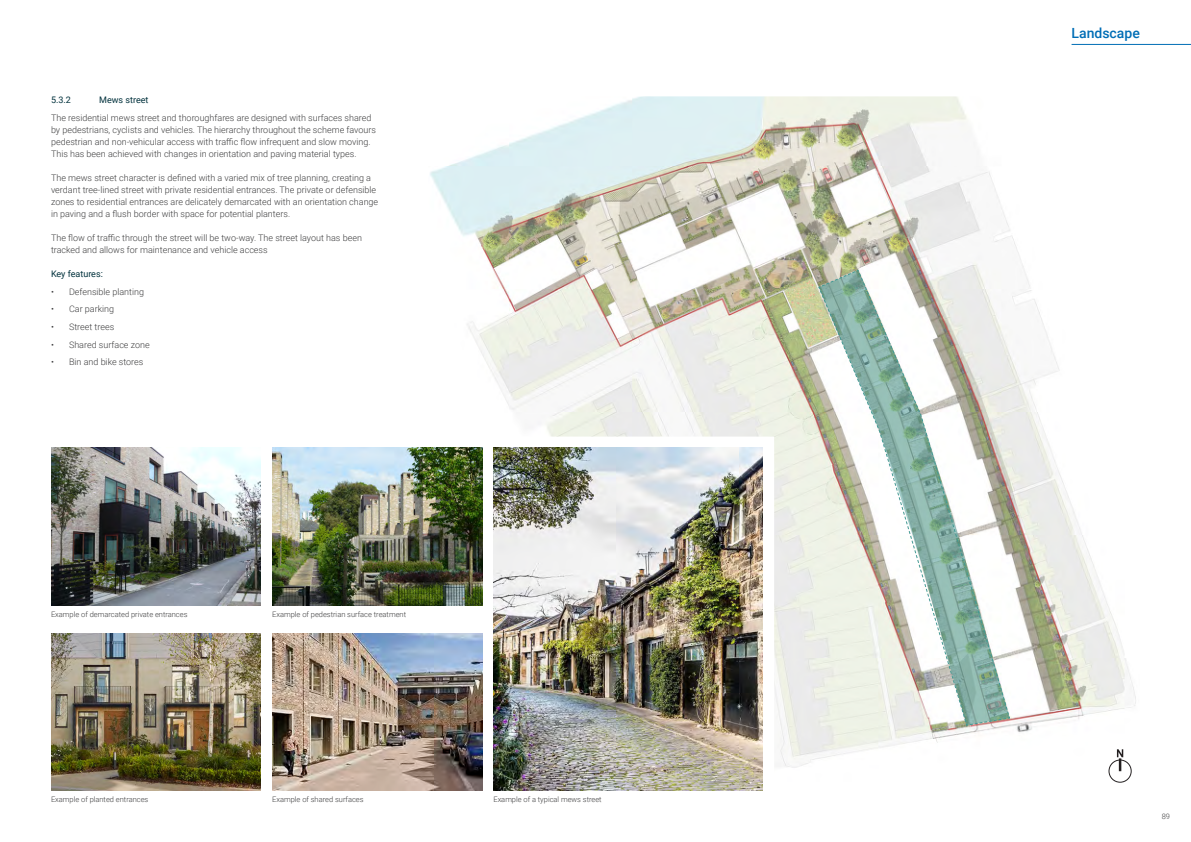
<style>
.page{position:relative;width:1191px;height:842px;background:#fff}
.page>*{position:absolute;margin:0;border:0;box-sizing:border-box;transform-origin:0 0}
.t1{font:500 14px "Roboto";color:#006eb6}
.AA_BODY_TEXT_2018{font:300 9px/12px "Roboto";color:#3e3e3f}
.AA_SUB_HEADINGS__NO{font:9px "Roboto";color:#00313c}
.AA_CAPTION_2018{font:300 7.5px "Roboto";color:#3e3e3f}
</style>
<div class="page">
<hr style="left:1071px;top:44px;width:120px;height:1px;background:#006eb6">
<img style="left:428px;top:96px;width:708px;height:695px">
<svg style="left:817px;top:269px;width:193px;height:457px"></svg>
<img style="left:51px;top:633px;width:210px;height:158px">
<img style="left:51px;top:448px;width:210px;height:157px">
<img style="left:272px;top:633px;width:210px;height:158px">
<img style="left:272px;top:448px;width:210px;height:157px">
<img style="left:493px;top:448px;width:270px;height:343px">
<div style="left:1108px;top:760px;width:23px;height:22px;border:1px solid #231f20;border-radius:50%"></div>
<svg style="left:1117px;top:749px;width:6px;height:22px"></svg>
<p class="AA_SUB_HEADINGS__NO" style="left:51px;top:94px;width:21px">5.3.2</p>
<p class="AA_SUB_HEADINGS__NO" style="left:99px;top:94px;width:51px">Mews street</p>
<p class="AA_BODY_TEXT_2018" style="left:51px;top:111px;width:326px">The residential mews street and thoroughfares are designed with surfaces shared by pedestrians, cyclists and vehicles. The hierarchy throughout the scheme favours pedestrian and non-vehicular access with traffic flow infrequent and slow moving.<br>This has been achieved with changes in orientation and paving material types.</p>
<p class="AA_BODY_TEXT_2018" style="left:51px;top:171px;width:329px">The mews street character is defined with a varied mix of tree planning, creating a verdant tree-lined street with private residential entrances. The private or defensible zones to residential entrances are delicately demarcated with an orientation change in paving and a flush border with space for potential planters.</p>
<p class="AA_BODY_TEXT_2018" style="left:51px;top:231px;width:312px">The flow of traffic through the street will be two-way. The street layout has been tracked and allows for maintenance and vehicle access</p>
<p class="AA_SUB_HEADINGS__NO" style="left:51px;top:267px;width:53px">Key features:</p>
<p class="AA_BODY_TEXT_2018" style="left:51px;top:285px;width:95px">• Defensible planting</p>
<p class="AA_BODY_TEXT_2018" style="left:51px;top:303px;width:65px">• Car parking</p>
<p class="AA_BODY_TEXT_2018" style="left:51px;top:320px;width:65px">• Street trees</p>
<p class="AA_BODY_TEXT_2018" style="left:51px;top:338px;width:100px">• Shared surface zone</p>
<p class="AA_BODY_TEXT_2018" style="left:51px;top:356px;width:94px">• Bin and bike stores</p>
<p class="AA_CAPTION_2018" style="left:51px;top:609px;width:138px">Example of demarcated private entrances</p>
<p class="AA_CAPTION_2018" style="left:272px;top:609px;width:135px">Example of pedestrian surface treatment</p>
<p class="AA_CAPTION_2018" style="left:51px;top:794px;width:99px">Example of planted entrances</p>
<p class="AA_CAPTION_2018" style="left:272px;top:794px;width:93px">Example of shared surfaces</p>
<p class="AA_CAPTION_2018" style="left:493px;top:794px;width:110px">Example of a typical mews street</p>
<h1 class="t1" style="left:1071px;top:23px;width:70px">Landscape</h1>
<p class="AA_CAPTION_2018" style="left:1161px;top:811px;width:10px">89</p>
</div>
